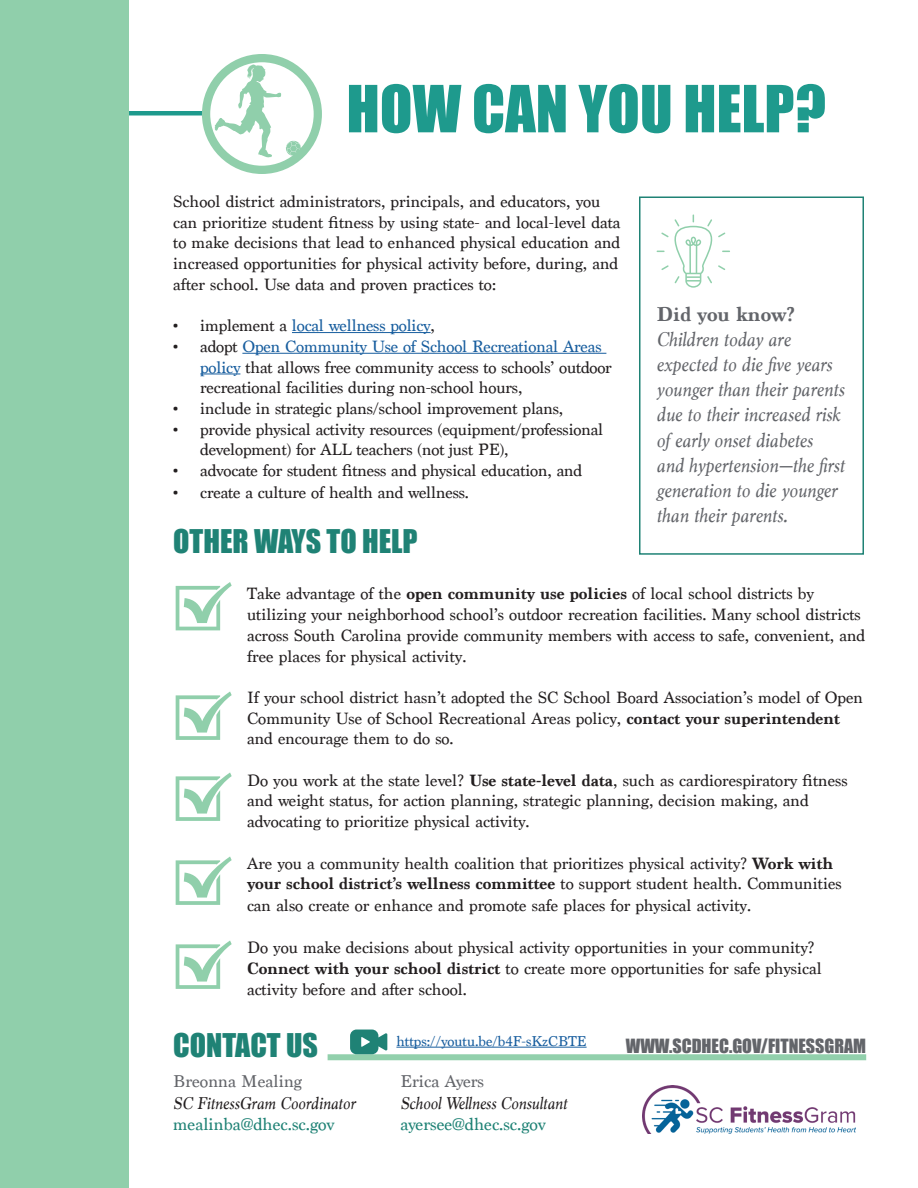
<style>
.page{position:relative;width:918px;height:1188px;background:#fff}
.page>*{position:absolute;margin:0;border:0;box-sizing:border-box;transform-origin:0 0}
.t1{font:60px "Impact";color:#1e9a8d}
.t2{font:30px "Impact";color:#1f8275}
.t3{font:italic 21px/25.2px "Marion";color:#63656a}
.t4{font:700 21px "Marion";color:#63656a}
.t5{font:italic 18px "Marion";color:#231f20}
.t6{font:18px "Marion";color:#1f8275}
.t7{font:18px "Impact";color:#63656a}
.t8{font:18px "Marion";color:#63656a}
.t9{font:17.25px/20.7px "Marion";color:#231f20}
.t10{font:17.25px "Marion";letter-spacing:-.01em;color:#175d9e}
.t11{font:15px "Marion";color:#175d9e}
.s1{color:#231f20}
.s2{color:#175d9e}
.s3{font-weight:700}
</style>
<div class="page">
<div style="left:54px;top:111px;width:148px;height:5px;background:#1e9a8d"></div>
<div style="left:0;top:0;width:128px;height:1188px;background:#90cfab"></div>
<hr style="left:292px;top:332px;width:139px;height:1px;background:#175d9e">
<hr style="left:242px;top:353px;width:364px;height:1px;background:#175d9e">
<hr style="left:200px;top:374px;width:40px;height:1px;background:#175d9e">
<div style="left:639px;top:196px;width:225px;height:359px;border:2px solid #1f8275"></div>
<svg style="left:657px;top:215px;width:73px;height:73px"></svg>
<svg style="left:176px;top:582px;width:56px;height:48px"></svg>
<svg style="left:176px;top:691px;width:56px;height:49px"></svg>
<svg style="left:176px;top:772px;width:56px;height:49px"></svg>
<svg style="left:176px;top:856px;width:56px;height:49px"></svg>
<div style="left:328px;top:1054px;width:538px;height:6px;background:#92d0ac"></div>
<svg style="left:202px;top:54px;width:120px;height:120px"></svg>
<img style="left:642px;top:1086px;width:213px;height:48px">
<svg style="left:176px;top:940px;width:56px;height:49px"></svg>
<svg style="left:350px;top:1030px;width:37px;height:24px"></svg>
<hr style="left:396px;top:1047px;width:191px;height:1px;background:#175d9e">
<p class="t1" style="left:346px;top:62px;width:481px">HOW CAN YOU HELP?</p>
<p class="t9" style="left:173px;top:191px;width:449px">School district administrators, principals, and educators, you can prioritize student fitness by using state- and local-level data to make decisions that lead to enhanced physical education and increased opportunities for physical activity before, during, and after school. Use data and proven practices to:</p>
<p class="t10" style="left:173px;top:315px;width:263px"><span class="s1">• implement a</span> local wellness policy<span class="s1">,</span></p>
<p class="t9" style="left:200px;top:336px;width:413px;text-indent:-27px">• adopt <span class="s2">Open Community Use of School Recreational Areas policy</span> that allows free community access to schools’ outdoor recreational facilities during non-school hours,</p>
<p class="t9" style="left:173px;top:398px;width:391px">• include in strategic plans/school improvement plans,</p>
<p class="t9" style="left:200px;top:419px;width:405px;text-indent:-27px">• provide physical activity resources (equipment/professional development) for ALL teachers (not just PE),</p>
<p class="t9" style="left:173px;top:460px;width:410px">• advocate for student fitness and physical education, and</p>
<p class="t9" style="left:173px;top:482px;width:297px">• create a culture of health and wellness.</p>
<p class="t4" style="left:657px;top:301px;width:140px">Did you know?</p>
<p class="t3" style="left:657px;top:326px;width:190px">Children today are expected to die five years younger than their parents due to their increased risk of early onset diabetes and hypertension—the first generation to die younger than their parents.</p>
<p class="t2" style="left:173px;top:518px;width:246px">OTHER WAYS TO HELP</p>
<p class="t9" style="left:247px;top:584px;width:620px">Take advantage of the <span class="s3">open community use policies</span> of local school districts by utilizing your neighborhood school’s outdoor recreation facilities. Many school districts across South Carolina provide community members with access to safe, convenient, and free places for physical activity.</p>
<p class="t9" style="left:247px;top:687px;width:618px">If your school district hasn’t adopted the SC School Board Association’s model of Open<br>Community Use of School Recreational Areas policy, <span class="s3">contact your superintendent </span>and encourage them to do so.</p>
<p class="t9" style="left:247px;top:770px;width:602px">Do you work at the state level? <span class="s3">Use state-level data</span>, such as cardiorespiratory fitness and weight status, for action planning, strategic planning, decision making, and advocating to prioritize physical activity.</p>
<p class="t9" style="left:247px;top:853px;width:596px;line-height:21.1px">Are you a community health coalition that prioritizes physical activity? <span class="s3">Work with your school district’s wellness committee</span> to support student health. Communities can also create or enhance and promote safe places for physical activity.</p>
<p class="t9" style="left:247px;top:937px;width:576px">Do you make decisions about physical activity opportunities in your community?<br><span class="s3">Connect with your school district</span> to create more opportunities for safe physical activity before and after school.</p>
<p class="t2" style="left:173px;top:1022px;width:146px">CONTACT US</p>
<p class="t8" style="left:173px;top:1071px;width:130px">Breonna Mealing</p>
<p class="t5" style="left:173px;top:1091px;width:184px">SC FitnessGram Coordinator</p>
<p class="t6" style="left:173px;top:1114px;width:163px">mealinba@dhec.sc.gov</p>
<p class="t11" style="left:396px;top:1032px;width:192px">https://youtu.be/b4F-sKzCBTE</p>
<p class="t7" style="left:626px;top:1032px;width:242px">WWW.SCDHEC.GOV/FITNESSGRAM</p>
<p class="t8" style="left:400px;top:1071px;width:85px">Erica Ayers</p>
<p class="t5" style="left:400px;top:1091px;width:169px">School Wellness Consultant</p>
<p class="t6" style="left:400px;top:1114px;width:147px">ayersee@dhec.sc.gov</p>
</div>
